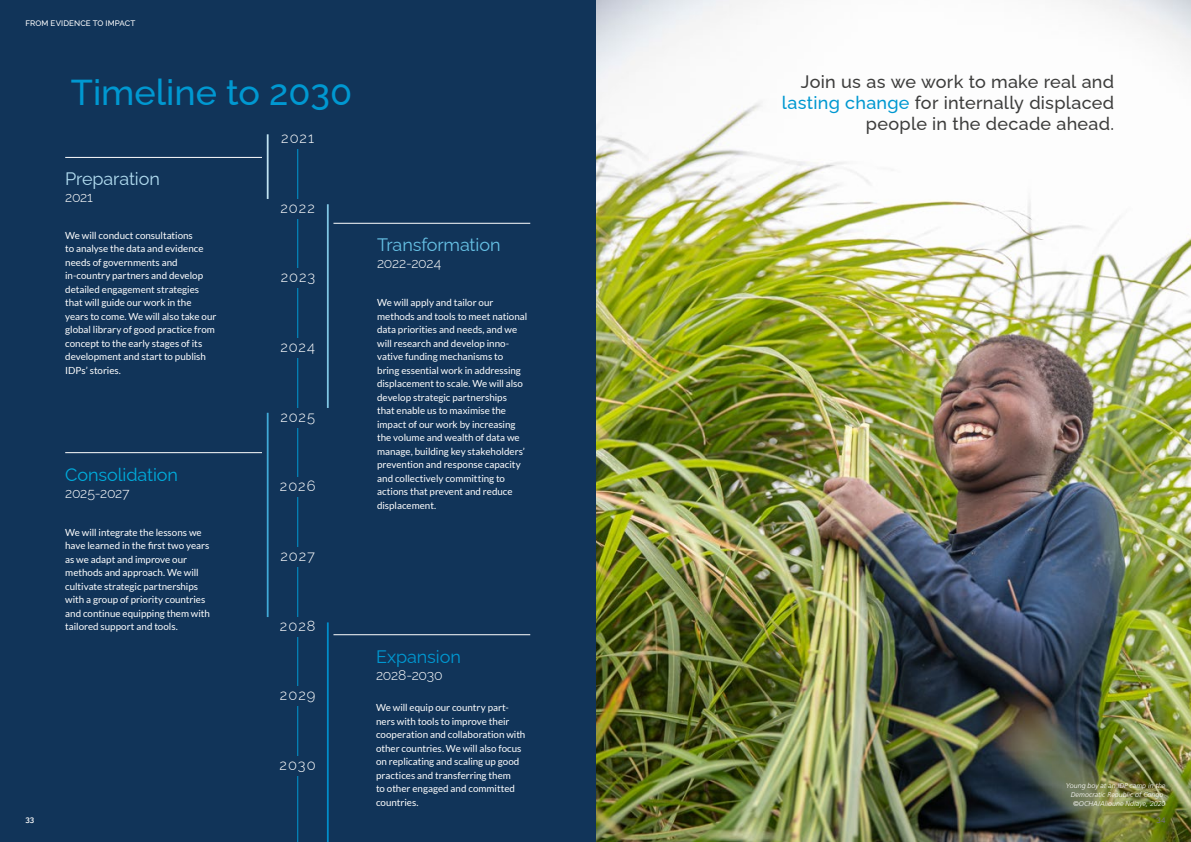
<style>
.page{position:relative;width:1191px;height:842px;background:#fff}
.page>*{position:absolute;margin:0;border:0;box-sizing:border-box;transform-origin:0 0}
.t1{font:500 36px "Raleway";color:#0098d1}
.t2{font:500 18px/21px "Raleway";letter-spacing:.015em;color:#3d3d3c;text-align:right}
.t3{font:18px "Raleway";letter-spacing:-.005em;color:#66c1e5}
.t4{font:18px "Raleway";letter-spacing:-.005em;color:#00abdb}
.t5{font:18px "Raleway";letter-spacing:-.005em;color:#b1dcf0}
.t6{font:18px "Raleway";letter-spacing:-.005em;color:#0098d1}
.t7{font:300 14.6px "Raleway";letter-spacing:.07em;color:#fff}
.t8{font:300 14px "Raleway";letter-spacing:-.02em;color:#fff}
.t9{font:9.8px/13.5px "Lato";color:#fff}
.t10{font:500 8px "Raleway";letter-spacing:.01em;color:#fff}
.t11{font:600 8px "Raleway";color:#717070}
.t12{font:600 8px "Raleway";color:#fff}
.t13{font:italic 300 7px/9px "Frutiger LT Std";letter-spacing:.01em;color:#fff;text-align:right}
.s1{color:#0098d1}
</style>
<div class="page">
<img style="left:595px;top:0;width:596px;height:842px">
<div style="left:0;top:0;width:595px;height:842px;background:#113459"></div>
<hr style="left:333px;top:634px;width:197px;height:1px;background:#fff">
<hr style="left:333px;top:223px;width:197px;height:1px;background:#fff">
<hr style="left:65px;top:452px;width:197px;height:1px;background:#fff">
<hr style="left:65px;top:157px;width:197px;height:1px;background:#fff">
<hr style="left:297px;top:139px;width:1px;height:703px;background:#0098d1">
<hr style="left:267px;top:134px;width:1px;height:65px;background:#c0e3f2">
<hr style="left:327px;top:622px;width:2px;height:220px;background:#018eca">
<hr style="left:267px;top:413px;width:1px;height:204px;background:#41aad7">
<div style="left:279px;top:756px;width:37px;height:20px;background:#113459"></div>
<div style="left:280px;top:687px;width:35px;height:19px;background:#113459"></div>
<div style="left:280px;top:617px;width:35px;height:19px;background:#113459"></div>
<div style="left:280px;top:547px;width:35px;height:20px;background:#113459"></div>
<div style="left:280px;top:478px;width:35px;height:19px;background:#113459"></div>
<div style="left:280px;top:408px;width:35px;height:19px;background:#113459"></div>
<div style="left:280px;top:338px;width:35px;height:20px;background:#113459"></div>
<div style="left:281px;top:269px;width:34px;height:19px;background:#113459"></div>
<div style="left:280px;top:199px;width:35px;height:19px;background:#113459"></div>
<div style="left:281px;top:129px;width:33px;height:20px;background:#113459"></div>
<hr style="left:327px;top:204px;width:2px;height:204px;background:#80c6e4">
<p class="t10" style="left:26px;top:16px;width:111px">FROM EVIDENCE TO IMPACT</p>
<h1 class="t1" style="left:71px;top:63px;width:283px">Timeline to 2030</h1>
<h3 class="t7" style="left:281px;top:126px;width:35px">2021</h3>
<h2 class="t5" style="left:65px;top:165px;width:96px">Preparation</h2>
<h3 class="t8" style="left:65px;top:186px;width:29px">2021</h3>
<p class="t9" style="left:65px;top:228px;width:153px">We will conduct consultations<br>to analyse the data and evidence needs of governments and in-country partners and develop detailed engagement strategies that will guide our work in the years to come. We will also take our global library of good practice from concept to the early stages of its development and start to publish<br>IDPs’ stories.</p>
<h2 class="t3" style="left:377px;top:231px;width:125px">Transformation</h2>
<h3 class="t7" style="left:280px;top:196px;width:36px">2022</h3>
<h3 class="t8" style="left:377px;top:252px;width:66px">2022-2024</h3>
<p class="t9" style="left:377px;top:296px;width:152px">We will apply and tailor our methods and tools to meet national data priorities and needs, and we will research and develop inno&shy;vative funding mechanisms to bring essential work in addressing displacement to scale. We will also develop strategic partnerships<br>that enable us to maximise the impact of our work by increasing the volume and wealth of data we manage, building key stakeholders’ prevention and response capacity and collectively committing to actions that prevent and reduce displacement.</p>
<h3 class="t7" style="left:281px;top:266px;width:36px">2023</h3>
<h3 class="t7" style="left:280px;top:335px;width:36px">2024</h3>
<h3 class="t7" style="left:280px;top:405px;width:36px">2025</h3>
<h2 class="t4" style="left:65px;top:460px;width:114px">Consolidation</h2>
<h3 class="t8" style="left:65px;top:482px;width:66px">2025-2027</h3>
<p class="t9" style="left:65px;top:525px;width:146px">We will integrate the lessons we have learned in the first two years as we adapt and improve our methods and approach. We will cultivate strategic partnerships with a group of priority countries and continue equipping them with tailored support and tools.</p>
<h3 class="t7" style="left:280px;top:475px;width:37px">2026</h3>
<h3 class="t7" style="left:280px;top:544px;width:36px">2027</h3>
<h3 class="t7" style="left:280px;top:614px;width:37px">2028</h3>
<p class="t12" style="left:26px;top:813px;width:10px">33</p>
<h3 class="t7" style="left:280px;top:684px;width:37px">2029</h3>
<h3 class="t7" style="left:279px;top:753px;width:38px">2030</h3>
<h2 class="t6" style="left:376px;top:642px;width:86px">Expansion</h2>
<h3 class="t8" style="left:376px;top:664px;width:68px">2028-2030</h3>
<p class="t9" style="left:376px;top:701px;width:151px">We will equip our country part&shy;ners with tools to improve their cooperation and collaboration with other countries. We will also focus on replicating and scaling up good practices and transferring them<br>to other engaged and committed countries.</p>
<h2 class="t2" style="left:781px;top:69px;width:334px">Join us as we work to make real and <span class="s1">lasting change</span> for internally displaced people in the decade ahead.</h2>
<p class="t13" style="left:1065px;top:781px;width:101px">Young boy at an IDP camp in the<br>Democratic Republic of Congo. ©OCHA/Alioune Ndiaye, 2020</p>
<p class="t11" style="left:1156px;top:813px;width:11px">34</p>
</div>
